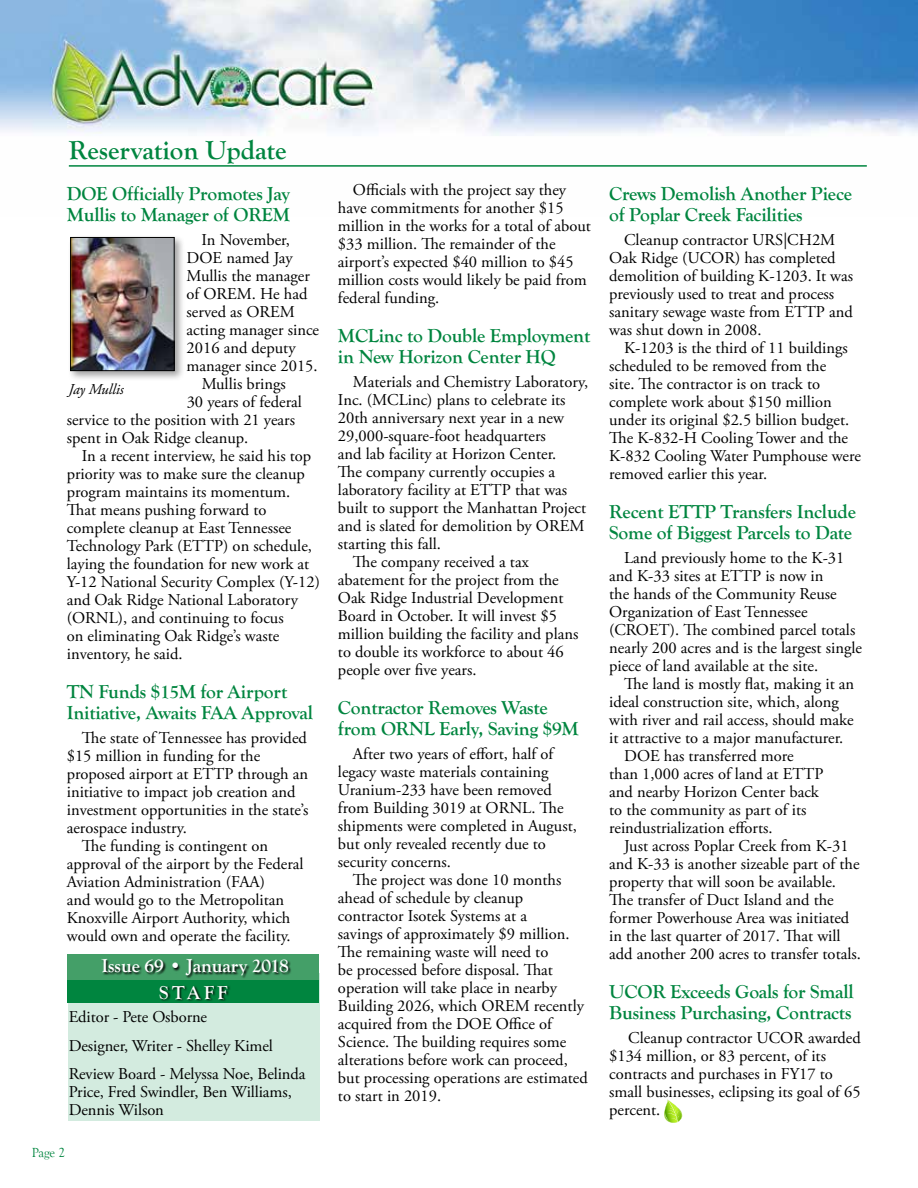
<style>
.page{position:relative;width:918px;height:1188px;background:#fff}
.page>*{position:absolute;margin:0;border:0;box-sizing:border-box;transform-origin:0 0}
.t1{font:700 27px "Goudy Old Style T";color:#00853f}
.t2{font:700 19.5px/21px "Goudy Old Style T";letter-spacing:-.01em;color:#00853f}
.t3{font:700 19.5px "Goudy Old Style T";letter-spacing:-.005em;color:#fff}
.t4{font:16.5px/18px "Adobe Garamond Pro";color:#000}
.t5{font:italic 15px "Adobe Garamond Pro";letter-spacing:-.005em;color:#000}
.t6{font:13.5px "Goudy Old Style T";color:#00853f}
</style>
<div class="page">
<img style="left:0;top:0;width:918px;height:167px">
<svg style="left:664px;top:1099px;width:19px;height:24px"></svg>
<div style="left:68px;top:973px;width:252px;height:148px;background:#d3ebdf"></div>
<div style="left:68px;top:979px;width:252px;height:23px;background:#00853f"></div>
<div style="left:160px;top:986px;width:71px;height:16px;background:#000;opacity:.9"></div>
<div style="left:68px;top:955px;width:252px;height:25px;background:#449f68"></div>
<div style="left:102px;top:959px;width:190px;height:20px;background:#000;opacity:.9"></div>
<hr style="left:69px;top:165px;width:798px;height:2px;background:#00853f">
<div style="left:68px;top:235px;width:117px;height:147px;background:#000;opacity:.36"></div>
<img style="left:72px;top:239px;width:100px;height:130px">
<div style="left:70px;top:237px;width:104px;height:134px;border:1px solid #000"></div>
<h1 class="t1" style="left:69px;top:135px;width:219px">Reservation Update</h1>
<p class="t2" style="left:67px;top:184px;width:225px">DOE Officially Promotes Jay<br>Mullis to Manager of OREM</p>
<p class="t4" style="left:202px;top:232px;width:90px">In November,</p>
<p class="t4" style="left:187px;top:250px;width:108px">DOE named Jay</p>
<p class="t4" style="left:187px;top:268px;width:125px">Mullis the manager</p>
<p class="t4" style="left:187px;top:286px;width:122px">of OREM. He had</p>
<p class="t4" style="left:187px;top:304px;width:110px">served as OREM</p>
<p class="t4" style="left:187px;top:322px;width:134px">acting manager since</p>
<p class="t4" style="left:187px;top:340px;width:111px">2016 and deputy</p>
<p class="t4" style="left:187px;top:358px;width:133px">manager since 2015.</p>
<p class="t4" style="left:202px;top:376px;width:86px">Mullis brings</p>
<p class="t4" style="left:187px;top:394px;width:117px">30 years of federal</p>
<p class="t4" style="left:67px;top:412px;width:230px">service to the position with 21 years</p>
<p class="t4" style="left:67px;top:430px;width:183px">spent in Oak Ridge cleanup.</p>
<p class="t4" style="left:82px;top:448px;width:231px">In a recent interview, he said his top</p>
<p class="t4" style="left:67px;top:466px;width:240px">priority was to make sure the cleanup</p>
<p class="t4" style="left:67px;top:484px;width:225px">program maintains its momentum.</p>
<p class="t4" style="left:67px;top:502px;width:201px">That means pushing forward to</p>
<p class="t4" style="left:67px;top:520px;width:226px">complete cleanup at East Tennessee</p>
<p class="t4" style="left:67px;top:538px;width:247px">Technology Park (ETTP) on schedule,</p>
<p class="t4" style="left:67px;top:556px;width:244px">laying the foundation for new work at</p>
<p class="t4" style="left:67px;top:574px;width:255px">Y-12 National Security Complex (Y-12)</p>
<p class="t4" style="left:67px;top:592px;width:233px">and Oak Ridge National Laboratory</p>
<p class="t4" style="left:67px;top:610px;width:218px">(ORNL), and continuing to focus</p>
<p class="t4" style="left:67px;top:628px;width:214px">on eliminating Oak Ridge’s waste</p>
<p class="t4" style="left:67px;top:646px;width:117px">inventory, he said.</p>
<p class="t2" style="left:67px;top:682px;width:248px">TN Funds $15M for Airport<br>Initiative, Awaits FAA Approval</p>
<p class="t4" style="left:82px;top:730px;width:227px">The state of Tennessee has provided</p>
<p class="t4" style="left:67px;top:748px;width:195px">$15 million in funding for the</p>
<p class="t4" style="left:67px;top:766px;width:243px">proposed airport at ETTP through an</p>
<p class="t4" style="left:67px;top:784px;width:230px">initiative to impact job creation and</p>
<p class="t4" style="left:67px;top:802px;width:243px">investment opportunities in the state’s</p>
<p class="t4" style="left:67px;top:820px;width:122px">aerospace industry.</p>
<p class="t4" style="left:82px;top:838px;width:188px">The funding is contingent on</p>
<p class="t4" style="left:67px;top:856px;width:238px">approval of the airport by the Federal</p>
<p class="t4" style="left:67px;top:874px;width:200px">Aviation Administration (FAA)</p>
<p class="t4" style="left:67px;top:892px;width:219px">and would go to the Metropolitan</p>
<p class="t4" style="left:67px;top:910px;width:225px">Knoxville Airport Authority, which</p>
<p class="t4" style="left:67px;top:928px;width:225px">would own and operate the facility.</p>
<p class="t5" style="left:69px;top:380px;width:57px">Jay Mullis</p>
<p class="t3" style="left:101px;top:955px;width:189px">Issue 69 • January 2018</p>
<p class="t4" style="left:69px;top:1003px;width:238px;line-height:28.5px">Editor - Pete Osborne<br>Designer, Writer - Shelley Kimel<br>Review Board - Melyssa Noe, Belinda</p>
<p class="t4" style="left:69px;top:1084px;width:224px">Price, Fred Swindler, Ben Williams,<br>Dennis Wilson</p>
<p class="t3" style="left:159px;top:981px;width:70px">STAFF</p>
<p class="t6" style="left:32px;top:1146px;width:35px">Page 2</p>
<p class="t4" style="left:338px;top:181px;width:254px;text-indent:15px">Officials with the project say they have commitments for another $15 million in the works for a total of about $33 million. The remainder of the airport’s expected $40 million to $45 million costs would likely be paid from federal funding.</p>
<p class="t2" style="left:338px;top:325px;width:254px">MCLinc to Double Employment in New Horizon Center HQ</p>
<p class="t4" style="left:353px;top:373px;width:237px">Materials and Chemistry Laboratory,</p>
<p class="t4" style="left:338px;top:391px;width:229px">Inc. (MCLinc) plans to celebrate its</p>
<p class="t4" style="left:338px;top:409px;width:228px">20th anniversary next year in a new</p>
<p class="t4" style="left:338px;top:427px;width:209px">29,000-square-foot headquarters</p>
<p class="t4" style="left:338px;top:445px;width:220px">and lab facility at Horizon Center.</p>
<p class="t4" style="left:338px;top:463px;width:219px">The company currently occupies a</p>
<p class="t4" style="left:338px;top:481px;width:231px">laboratory facility at ETTP that was</p>
<p class="t4" style="left:338px;top:499px;width:250px">built to support the Manhattan Project</p>
<p class="t4" style="left:338px;top:517px;width:248px">and is slated for demolition by OREM</p>
<p class="t4" style="left:338px;top:535px;width:105px">starting this fall.</p>
<p class="t4" style="left:353px;top:553px;width:177px">The company received a tax</p>
<p class="t4" style="left:338px;top:571px;width:222px">abatement for the project from the</p>
<p class="t4" style="left:338px;top:589px;width:227px">Oak Ridge Industrial Development</p>
<p class="t4" style="left:338px;top:607px;width:220px">Board in October. It will invest $5</p>
<p class="t4" style="left:338px;top:625px;width:242px">million building the facility and plans</p>
<p class="t4" style="left:338px;top:643px;width:227px">to double its workforce to about 46</p>
<p class="t4" style="left:338px;top:661px;width:140px">people over five years.</p>
<p class="t2" style="left:338px;top:697px;width:242px">Contractor Removes Waste from ORNL Early, Saving $9M</p>
<p class="t4" style="left:338px;top:745px;width:240px;text-indent:15px">After two years of effort, half of legacy waste materials containing<br>Uranium-233 have been removed from Building 3019 at ORNL. The shipments were completed in August, but only revealed recently due to security concerns.</p>
<p class="t4" style="left:338px;top:871px;width:251px;text-indent:15px">The project was done 10 months ahead of schedule by cleanup contractor Isotek Systems at a<br>savings of approximately $9 million.<br>The remaining waste will need to<br>be processed before disposal. That operation will take place in nearby<br>Building 2026, which OREM recently acquired from the DOE Office of<br>Science. The building requires some alterations before work can proceed, but processing operations are estimated to start in 2019.</p>
<p class="t2" style="left:609px;top:184px;width:244px">Crews Demolish Another Piece of Poplar Creek Facilities</p>
<p class="t4" style="left:609px;top:232px;width:246px;text-indent:15px">Cleanup contractor URS|CH2M<br>Oak Ridge (UCOR) has completed demolition of building K-1203. It was previously used to treat and process sanitary sewage waste from ETTP and was shut down in 2008.</p>
<p class="t4" style="left:609px;top:340px;width:253px;text-indent:15px">K-1203 is the third of 11 buildings scheduled to be removed from the<br>site. The contractor is on track to complete work about $150 million under its original $2.5 billion budget.<br>The K-832-H Cooling Tower and the K-832 Cooling Water Pumphouse were removed earlier this year.</p>
<p class="t2" style="left:609px;top:502px;width:248px">Recent ETTP Transfers Include<br>Some of Biggest Parcels to Date</p>
<p class="t4" style="left:609px;top:550px;width:254px;text-indent:15px">Land previously home to the K-31 and K-33 sites at ETTP is now in<br>the hands of the Community Reuse Organization of East Tennessee (CROET). The combined parcel totals nearly 200 acres and is the largest single piece of land available at the site.</p>
<p class="t4" style="left:624px;top:676px;width:232px">The land is mostly flat, making it an</p>
<p class="t4" style="left:609px;top:694px;width:231px">ideal construction site, which, along</p>
<p class="t4" style="left:609px;top:712px;width:246px">with river and rail access, should make</p>
<p class="t4" style="left:609px;top:730px;width:236px">it attractive to a major manufacturer.</p>
<p class="t4" style="left:624px;top:748px;width:171px">DOE has transferred more</p>
<p class="t4" style="left:609px;top:766px;width:216px">than 1,000 acres of land at ETTP</p>
<p class="t4" style="left:609px;top:784px;width:211px">and nearby Horizon Center back</p>
<p class="t4" style="left:609px;top:802px;width:199px">to the community as part of its</p>
<p class="t4" style="left:609px;top:820px;width:165px">reindustrialization efforts.</p>
<p class="t4" style="left:624px;top:838px;width:226px">Just across Poplar Creek from K-31</p>
<p class="t4" style="left:609px;top:856px;width:252px">and K-33 is another sizeable part of the</p>
<p class="t4" style="left:609px;top:874px;width:228px">property that will soon be available.</p>
<p class="t4" style="left:609px;top:892px;width:226px">The transfer of Duct Island and the</p>
<p class="t4" style="left:609px;top:910px;width:242px">former Powerhouse Area was initiated</p>
<p class="t4" style="left:609px;top:928px;width:233px">in the last quarter of 2017. That will</p>
<p class="t4" style="left:609px;top:946px;width:253px">add another 200 acres to transfer totals.</p>
<p class="t2" style="left:609px;top:982px;width:246px">UCOR Exceeds Goals for Small<br>Business Purchasing, Contracts</p>
<p class="t4" style="left:609px;top:1030px;width:253px;text-indent:19px">Cleanup contractor UCOR awarded $134 million, or 83 percent, of its contracts and purchases in FY17 to small businesses, eclipsing its goal of 65 percent.</p>
</div>
